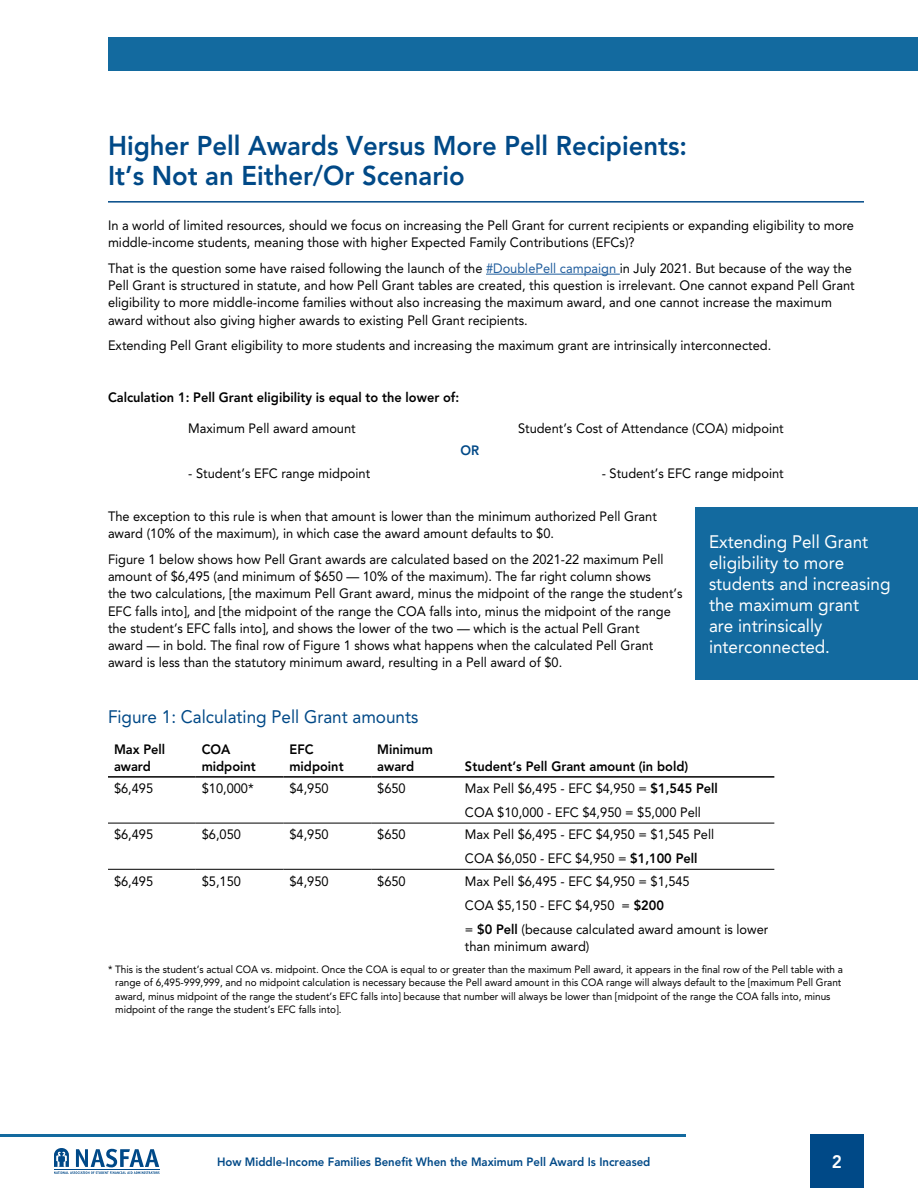
<style>
.page{position:relative;width:918px;height:1188px;background:#fff}
.page>*{position:absolute;margin:0;border:0;box-sizing:border-box;transform-origin:0 0}
.t1{font:800 27px/30px "Avenir LT Std";color:#004987;scale:.95 1}
.t2{font:18px/21px "Avenir LT Std";color:#fff;scale:.95 1}
.t3{font:18px "Avenir LT Std";color:#004987;scale:.95 1}
.t4{font:800 18px "Avenir LT Std";color:#fff;scale:.95 1}
.t5{font:13.5px/17.2px "Avenir LT Std";color:#000;scale:.95 1}
.t6{font:800 13.5px/17.2px "Avenir LT Std";color:#000;scale:.95 1}
.t7{font:800 13.5px "Avenir LT Std";color:#004987;scale:.95 1}
.t8{font:800 12px "Avenir LT Std";color:#004987;scale:.95 1}
.t9{font:10.5px/13.5px "Avenir LT Std";color:#000;scale:.95 1}
.s1{color:#215e9e}
.s2{font-weight:800}
</style>
<div class="page">
<div style="left:810px;top:1134px;width:54px;height:54px;background:#004987"></div>
<hr style="left:0;top:1134px;width:686px;height:3px;background:#136a9f">
<svg style="left:54px;top:1148px;width:105px;height:26px"></svg>
<hr style="left:54px;top:1169px;width:106px;height:1px;background:#004988">
<div style="left:108px;top:37px;width:810px;height:34px;background:#136a9f"></div>
<hr style="left:108px;top:201px;width:756px;height:2px;background:#004987">
<hr style="left:486px;top:274px;width:134px;height:1px;background:#215e9e">
<hr style="left:108px;top:776px;width:88px;height:2px;background:#000">
<hr style="left:196px;top:776px;width:88px;height:2px;background:#000">
<hr style="left:284px;top:776px;width:87px;height:2px;background:#000">
<hr style="left:371px;top:776px;width:88px;height:2px;background:#000">
<hr style="left:459px;top:776px;width:315px;height:2px;background:#000">
<hr style="left:108px;top:823px;width:88px;height:1px;background:#000">
<hr style="left:196px;top:823px;width:88px;height:1px;background:#000">
<hr style="left:284px;top:823px;width:87px;height:1px;background:#000">
<hr style="left:371px;top:823px;width:88px;height:1px;background:#000">
<hr style="left:459px;top:823px;width:315px;height:1px;background:#000">
<hr style="left:108px;top:869px;width:88px;height:1px;background:#000">
<hr style="left:196px;top:869px;width:88px;height:1px;background:#000">
<hr style="left:284px;top:869px;width:87px;height:1px;background:#000">
<hr style="left:371px;top:869px;width:88px;height:1px;background:#000">
<hr style="left:459px;top:869px;width:315px;height:1px;background:#000">
<div style="left:696px;top:508px;width:222px;height:172px;background:#136a9f"></div>
<h1 class="t1" style="left:108px;top:131px;width:611px">Higher Pell Awards Versus More Pell Recipients:<br>It’s Not an Either/Or Scenario</h1>
<p class="t5" style="left:108px;top:216px;width:787px">In a world of limited resources, should we focus on increasing the Pell Grant for current recipients or expanding eligibility to more middle-income students, meaning those with higher Expected Family Contributions (EFCs)?</p>
<p class="t5" style="left:108px;top:260px;width:788px">That is the question some have raised following the launch of the <span class="s1">#DoublePell campaign</span> in July 2021. But because of the way the Pell Grant is structured in statute, and how Pell Grant tables are created, this question is irrelevant. One cannot expand Pell Grant eligibility to more middle-income families without also increasing the maximum award, and one cannot increase the maximum award without also giving higher awards to existing Pell Grant recipients.</p>
<p class="t5" style="left:108px;top:337px;width:700px">Extending Pell Grant eligibility to more students and increasing the maximum grant are intrinsically interconnected.</p>
<p class="t6" style="left:108px;top:389px;width:371px">Calculation 1: Pell Grant eligibility is equal to the lower of:</p>
<p class="t5" style="left:188px;top:420px;width:178px">Maximum Pell award amount</p>
<p class="t5" style="left:518px;top:420px;width:281px">Student’s Cost of Attendance (COA) midpoint</p>
<p class="t7" style="left:460px;top:443px;width:21px">OR</p>
<p class="t5" style="left:188px;top:464px;width:193px">- Student’s EFC range midpoint</p>
<p class="t5" style="left:602px;top:464px;width:193px">- Student’s EFC range midpoint</p>
<p class="t5" style="left:108px;top:507px;width:579px">The exception to this rule is when that amount is lower than the minimum authorized Pell Grant award (10% of the maximum), in which case the award amount defaults to $0.</p>
<p class="t5" style="left:108px;top:551px;width:606px">Figure 1 below shows how Pell Grant awards are calculated based on the 2021-22 maximum Pell amount of $6,495 (and minimum of $650 — 10% of the maximum). The far right column shows<br>the two calculations, [the maximum Pell Grant award, minus the midpoint of the range the student’s EFC falls into], and [the midpoint of the range the COA falls into, minus the midpoint of the range the student’s EFC falls into], and shows the lower of the two — which is the actual Pell Grant<br>award — in bold. The final row of Figure 1 shows what happens when the calculated Pell Grant award is less than the statutory minimum award, resulting in a Pell award of $0.</p>
<h2 class="t3" style="left:108px;top:706px;width:328px">Figure 1: Calculating Pell Grant amounts</h2>
<p class="t6" style="left:114px;top:740px;width:56px">Max Pell award</p>
<p class="t6" style="left:202px;top:740px;width:59px">COA midpoint</p>
<p class="t6" style="left:289px;top:740px;width:59px">EFC midpoint</p>
<p class="t6" style="left:377px;top:740px;width:60px">Minimum award</p>
<h2 class="t2" style="left:709px;top:532px;width:193px">Extending Pell Grant eligibility to more students and increasing the maximum grant<br>are intrinsically interconnected.</h2>
<p class="t6" style="left:465px;top:758px;width:236px">Student’s Pell Grant amount (in bold)</p>
<p class="t5" style="left:114px;top:780px;width:43px">$6,495</p>
<p class="t5" style="left:202px;top:780px;width:56px">$10,000*</p>
<p class="t5" style="left:289px;top:780px;width:43px">$4,950</p>
<p class="t5" style="left:377px;top:780px;width:32px">$650</p>
<p class="t5" style="left:465px;top:777px;width:268px;line-height:24px">Max Pell $6,495 - EFC $4,950 = <span class="s2">$1,545 Pell<br></span>COA $10,000 - EFC $4,950 = $5,000 Pell</p>
<p class="t5" style="left:114px;top:826px;width:43px">$6,495</p>
<p class="t5" style="left:202px;top:826px;width:43px">$6,050</p>
<p class="t5" style="left:289px;top:826px;width:43px">$4,950</p>
<p class="t5" style="left:377px;top:826px;width:32px">$650</p>
<p class="t5" style="left:465px;top:823px;width:264px;line-height:24px">Max Pell $6,495 - EFC $4,950 = $1,545 Pell<br>COA $6,050 - EFC $4,950 = <span class="s2">$1,100 Pell</span></p>
<p class="t5" style="left:114px;top:872px;width:43px">$6,495</p>
<p class="t5" style="left:202px;top:872px;width:43px">$5,150</p>
<p class="t5" style="left:289px;top:872px;width:43px">$4,950</p>
<p class="t5" style="left:377px;top:872px;width:32px">$650</p>
<p class="t5" style="left:465px;top:869px;width:321px;line-height:24px">Max Pell $6,495 - EFC $4,950 = $1,545<br>COA $5,150 - EFC $4,950 = <span class="s2">$200<br></span>= <span class="s2">$0 Pell</span> (because calculated award amount is lower</p>
<p class="t5" style="left:465px;top:938px;width:133px">than minimum award)</p>
<p class="t9" style="left:115px;top:963px;width:768px;text-indent:-7px">* This is the student’s actual COA vs. midpoint. Once the COA is equal to or greater than the maximum Pell award, it appears in the final row of the Pell table with a range of 6,495-999,999, and no midpoint calculation is necessary because the Pell award amount in this COA range will always default to the [maximum Pell Grant award, minus midpoint of the range the student’s EFC falls into] because that number will always be lower than [midpoint of the range the COA falls into, minus midpoint of the range the student’s EFC falls into].</p>
<p class="t8" style="left:217px;top:1154px;width:458px">How Middle-Income Families Benefit When the Maximum Pell Award Is Increased</p>
<h2 class="t4" style="left:832px;top:1151px;width:12px">2</h2>
</div>
